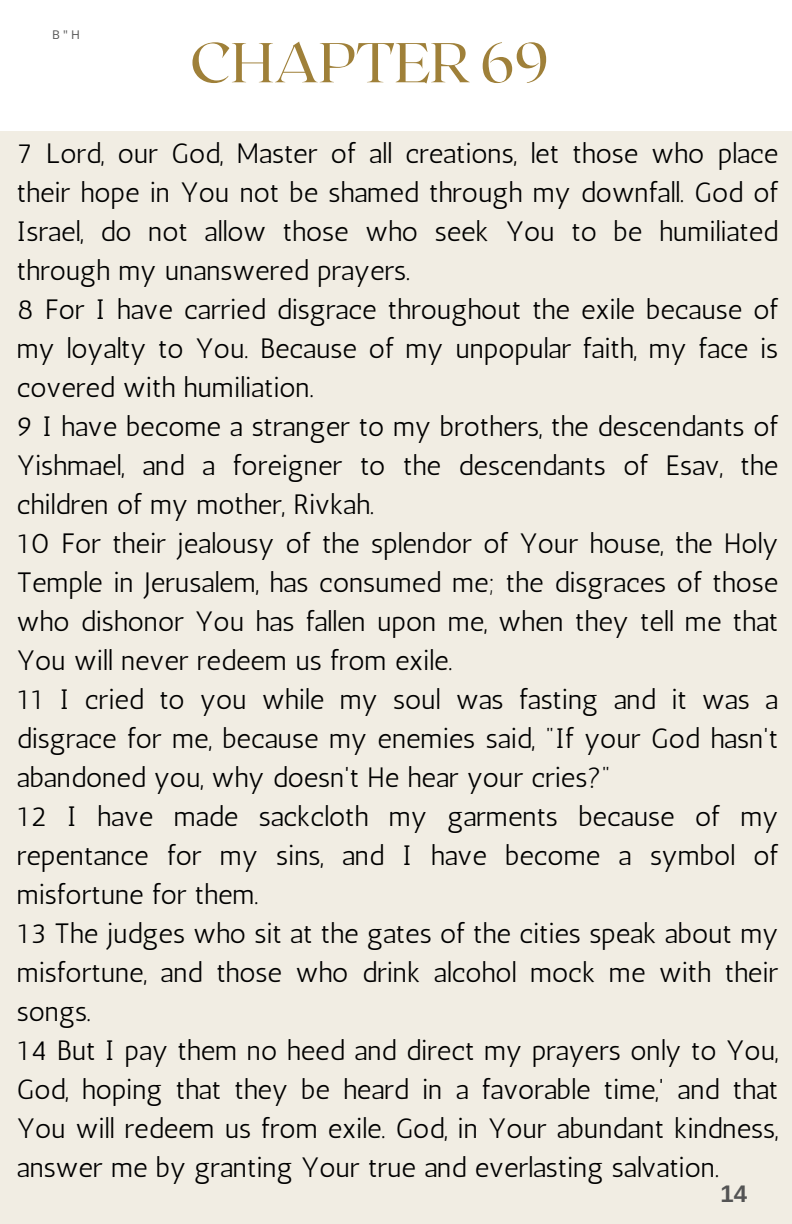
<style>
.page{position:relative;width:792px;height:1224px;background:#fff}
.page>*{position:absolute;margin:0;border:0;box-sizing:border-box;transform-origin:0 0}
.t1{font:56px "Roxborough CF";color:#9f8039}
.t2{font:28px/39px "Antic";color:#000;text-align:justify}
.t3{font:700 24px "Arimo";color:#545454}
.t4{font:12px "Open Sans";color:#545454}
</style>
<div class="page">
<div style="left:0;top:131px;width:792px;height:1093px;background:#f1ede3"></div>
<p class="t4" style="left:52px;top:26px;width:29px">B"H</p>
<p class="t1" style="left:190px;top:26px;width:360px">CHAPTER 69</p>
<p class="t2" style="left:17px;top:134px;width:763px">7 Lord, our God, Master of all creations, let those who place their hope in You not be shamed through my downfall. God of Israel, do not allow those who seek You to be humiliated through my unanswered prayers.</p>
<p class="t2" style="left:17px;top:290px;width:763px">8 For I have carried disgrace throughout the exile because of my loyalty to You. Because of my unpopular faith, my face is covered with humiliation.</p>
<p class="t2" style="left:17px;top:407px;width:763px">9 I have become a stranger to my brothers, the descendants of Yishmael, and a foreigner to the descendants of Esav, the children of my mother, Rivkah.</p>
<p class="t2" style="left:17px;top:524px;width:763px">10 For their jealousy of the splendor of Your house, the Holy Temple in Jerusalem, has consumed me; the disgraces of those who dishonor You has fallen upon me, when they tell me that You will never redeem us from exile.</p>
<p class="t2" style="left:17px;top:680px;width:763px">11 I cried to you while my soul was fasting and it was a disgrace for me, because my enemies said, "If your God hasn't abandoned you, why doesn't He hear your cries?"</p>
<p class="t2" style="left:17px;top:797px;width:763px">12 I have made sackcloth my garments because of my repentance for my sins, and I have become a symbol of misfortune for them.</p>
<p class="t2" style="left:17px;top:914px;width:763px">13 The judges who sit at the gates of the cities speak about my misfortune, and those who drink alcohol mock me with their songs.</p>
<p class="t2" style="left:17px;top:1031px;width:763px">14 But I pay them no heed and direct my prayers only to You, God, hoping that they be heard in a favorable time,' and that You will redeem us from exile. God, in Your abundant kindness, answer me by granting Your true and everlasting salvation.</p>
<p class="t3" style="left:721px;top:1181px;width:28px">14</p>
</div>
